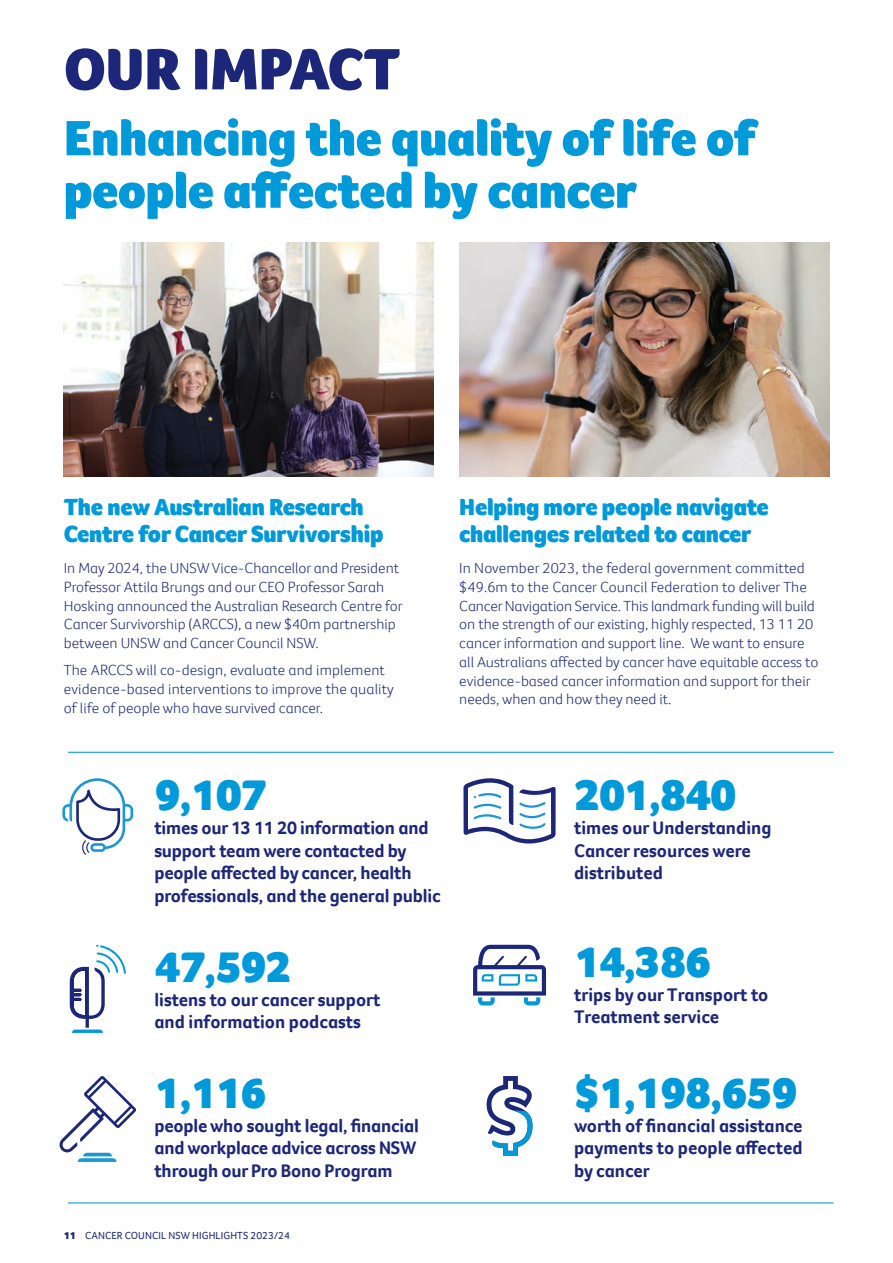
<style>
.page{position:relative;width:893px;height:1263px;background:#fff}
.page>*{position:absolute;margin:0;border:0;box-sizing:border-box;transform-origin:0 0}
.Section_Heading_copy{font:900 60px "Foco CC";letter-spacing:-.01em;color:#1d2779}
.Section_Heading_SUB{font:900 51px/52.5px "Foco CC";letter-spacing:-.01em;color:#0099da}
.t1{font:900 45px "Foco CC";letter-spacing:-.03em;color:#0099da}
.t2{font:900 24px/27px "Foco CC";letter-spacing:-.01em;color:#0099da}
.t3{font:700 18.75px/22.5px "Foco CC";letter-spacing:-.01em;color:#1d2779}
.Body{font:300 15px/18.8px "Foco CC";color:#1d2779}
.t4{font:10.5px "Foco CC";letter-spacing:.01em;color:#1d2779}
.s1{font-weight:900}
</style>
<div class="page">
<img style="left:459px;top:242px;width:370px;height:234px">
<img style="left:64px;top:242px;width:370px;height:234px">
<hr style="left:68px;top:1202px;width:765px;height:1px;background:#0099da">
<svg style="left:463px;top:778px;width:93px;height:65px"></svg>
<svg style="left:62px;top:778px;width:71px;height:77px"></svg>
<hr style="left:68px;top:752px;width:765px;height:1px;background:#0099da">
<svg style="left:473px;top:945px;width:73px;height:60px"></svg>
<svg style="left:70px;top:945px;width:56px;height:88px"></svg>
<svg style="left:59px;top:1076px;width:77px;height:86px"></svg>
<svg style="left:487px;top:1076px;width:45px;height:80px"></svg>
<p class="Section_Heading_copy" style="left:64px;top:29px;width:338px">OUR IMPACT</p>
<p class="Section_Heading_SUB" style="left:64px;top:111px;width:694px">Enhancing the quality of life of people affected by cancer</p>
<h2 class="t2" style="left:64px;top:493px;width:321px">The new Australian Research<br>Centre for Cancer Survivorship</h2>
<p class="Body" style="left:64px;top:558px;width:340px">In May 2024, the UNSW Vice-Chancellor and President Professor Attila Brungs and our CEO Professor Sarah Hosking announced the Australian Research Centre for Cancer Survivorship (ARCCS), a new $40m partnership between UNSW and Cancer Council NSW.</p>
<p class="Body" style="left:64px;top:661px;width:332px">The ARCCS will co-design, evaluate and implement evidence-based interventions to improve the quality of life of people who have survived cancer.</p>
<h2 class="t2" style="left:459px;top:493px;width:311px">Helping more people navigate challenges related to cancer</h2>
<p class="Body" style="left:459px;top:558px;width:361px">In November 2023, the federal government committed $49.6m to the Cancer Council Federation to deliver The Cancer Navigation Service. This landmark funding will build on the strength of our existing, highly respected, 13 11 20 cancer information and support line. We want to ensure all Australians affected by cancer have equitable access to evidence-based cancer information and support for their needs, when and how they need it.</p>
<p class="t1" style="left:154px;top:765px;width:114px">9,107</p>
<h3 class="t3" style="left:154px;top:816px;width:288px">times our 13 11 20 information and support team were contacted by people affected by cancer, health professionals, and the general public</h3>
<p class="t1" style="left:154px;top:937px;width:139px">47,592</p>
<h3 class="t3" style="left:154px;top:988px;width:228px">listens to our cancer support and information podcasts</h3>
<p class="t1" style="left:154px;top:1063px;width:114px">1,116</p>
<h3 class="t3" style="left:154px;top:1114px;width:266px">people who sought legal, financial and workplace advice across NSW through our Pro Bono Program</h3>
<p class="t4" style="left:64px;top:1228px;width:227px"><span class="s1">11</span> CANCER COUNCIL NSW HIGHLIGHTS 2023/24</p>
<p class="t1" style="left:574px;top:765px;width:164px">201,840</p>
<h3 class="t3" style="left:574px;top:816px;width:199px">times our Understanding<br>Cancer resources were distributed</h3>
<p class="t1" style="left:574px;top:932px;width:139px">14,386</p>
<h3 class="t3" style="left:574px;top:983px;width:196px">trips by our Transport to<br>Treatment service</h3>
<p class="t1" style="left:574px;top:1063px;width:225px">$1,198,659</p>
<h3 class="t3" style="left:574px;top:1114px;width:230px;text-align:justify">worth of financial assistance payments to people affected by cancer</h3>
</div>
